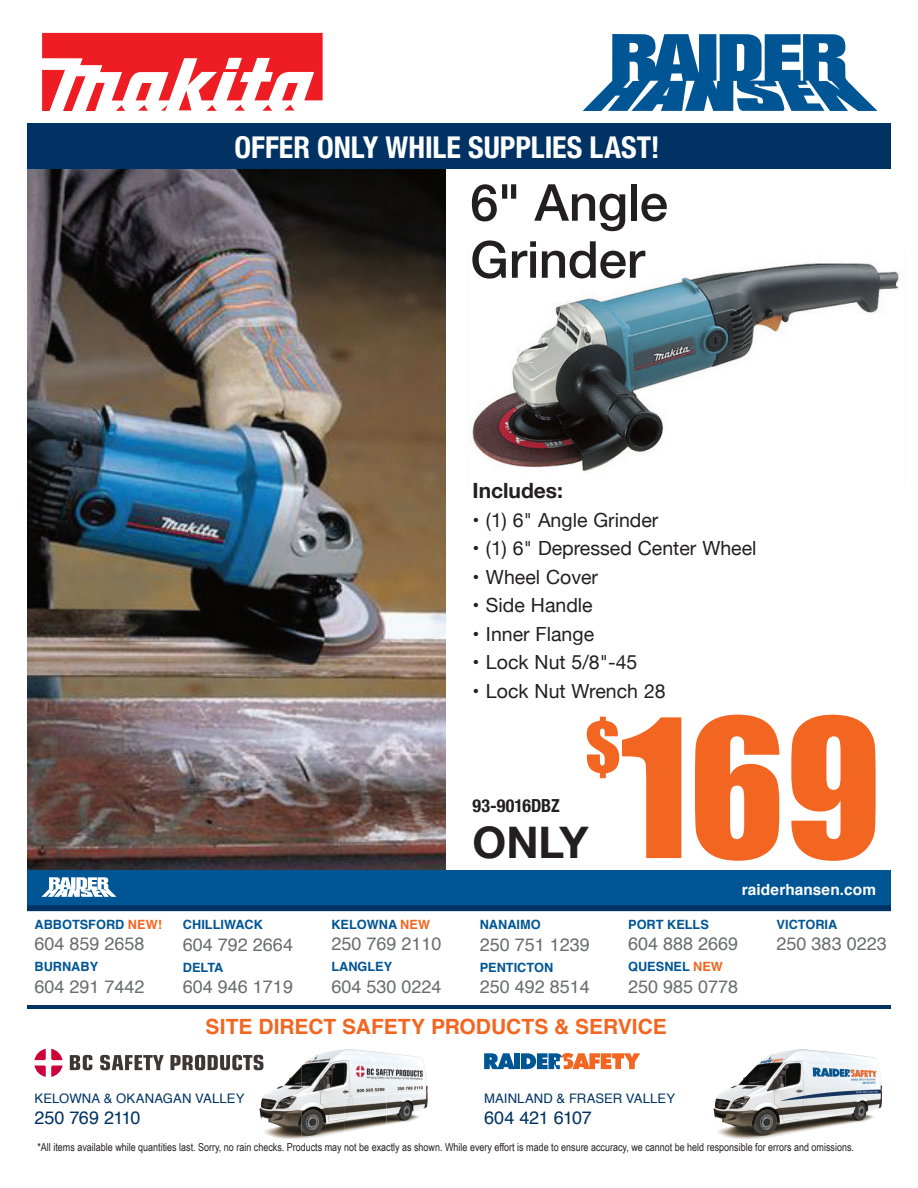
<style>
.page{position:relative;width:918px;height:1188px;background:#fff}
.page>*{position:absolute;margin:0;border:0;box-sizing:border-box;transform-origin:0 0}
.t1{font:177.9px "Impact";color:#f36621}
.t2{font:65.7px "Impact";color:#f36621}
.t3{font:500 51px/57px "Helvetica Neue";letter-spacing:-.005em;color:#231f20}
.t4{font:700 43.5px "Helvetica Neue";color:#231f20}
.t5{font:700 condensed 30px "Helvetica Neue";color:#fff}
.t6{font:700 21px "Helvetica";color:#f36621}
.t7{font:700 21px "Helvetica Neue";color:#231f20}
.t8{font:19.5px "Helvetica Neue";color:#231f20}
.t9{font:18px "Helvetica";color:#6c6d70}
.t10{font:18px "Helvetica";letter-spacing:-.025em;color:#003364}
.t11{font:700 condensed 18px "Helvetica Neue";color:#231f20}
.t12{font:700 15.3px "Helvetica";letter-spacing:.005em;color:#fff}
.t13{font:13.2px "Helvetica";letter-spacing:.005em;color:#003364}
.t14{font:700 12.75px "Helvetica";color:#005595}
.t15{font:10.95px "Arial Narrow";color:#231f20}
.s1{color:#f36621}
</style>
<div class="page">
<img style="left:27px;top:169px;width:419px;height:701px">
<img style="left:472px;top:263px;width:427px;height:209px">
<svg style="left:583px;top:34px;width:295px;height:77px"></svg>
<div style="left:27px;top:123px;width:864px;height:46px;background:#003364"></div>
<svg style="left:42px;top:33px;width:281px;height:78px"></svg>
<hr style="left:27px;top:1005px;width:864px;height:4px;background:#003364">
<div style="left:27px;top:870px;width:864px;height:37px;background:#005595"></div>
<div style="left:27px;top:905px;width:864px;height:6px;background:#003364"></div>
<svg style="left:41px;top:877px;width:75px;height:20px"></svg>
<svg style="left:484px;top:1053px;width:30px;height:16px"></svg>
<div style="left:514px;top:1053px;width:6px;height:16px;background:#005595"></div>
<svg style="left:521px;top:1053px;width:119px;height:16px"></svg>
<img style="left:275px;top:1066px;width:27px;height:24px">
<img style="left:302px;top:1049px;width:84px;height:45px">
<img style="left:386px;top:1053px;width:42px;height:72px">
<img style="left:259px;top:1094px;width:20px;height:41px">
<img style="left:302px;top:1094px;width:42px;height:45px">
<img style="left:344px;top:1094px;width:43px;height:38px">
<img style="left:748px;top:1054px;width:26px;height:20px">
<svg style="left:34px;top:1066px;width:29px;height:11px"></svg>
<svg style="left:34px;top:1049px;width:29px;height:11px"></svg>
<svg style="left:170px;top:1055px;width:94px;height:15px"></svg>
<svg style="left:70px;top:1055px;width:22px;height:15px"></svg>
<svg style="left:100px;top:1055px;width:64px;height:15px"></svg>
<h3 class="t5" style="left:235px;top:122px;width:427px">OFFER ONLY WHILE SUPPLIES LAST!</h3>
<h3 class="t3" style="left:470px;top:170px;width:199px">6" Angle<br>Grinder</h3>
<h3 class="t7" style="left:472px;top:474px;width:92px">Includes:</h3>
<h3 class="t8" style="left:472px;top:506px;width:187px">• (1) 6" Angle Grinder</h3>
<h3 class="t8" style="left:472px;top:534px;width:286px">• (1) 6" Depressed Center Wheel</h3>
<h3 class="t8" style="left:472px;top:563px;width:127px">• Wheel Cover</h3>
<h3 class="t8" style="left:472px;top:591px;width:122px">• Side Handle</h3>
<h3 class="t8" style="left:472px;top:620px;width:123px">• Inner Flange</h3>
<h3 class="t8" style="left:472px;top:648px;width:166px">• Lock Nut 5/8"-45</h3>
<h3 class="t8" style="left:472px;top:677px;width:195px">• Lock Nut Wrench 28</h3>
<h1 class="t1" style="left:621px;top:650px;width:262px">169</h1>
<h2 class="t2" style="left:585px;top:696px;width:37px">$</h2>
<h3 class="t11" style="left:472px;top:791px;width:89px">93-9016DBZ</h3>
<h3 class="t4" style="left:472px;top:808px;width:118px">ONLY</h3>
<p class="t14" style="left:34px;top:914px;width:129px">ABBOTSFORD <span class="s1">NEW!</span></p>
<h3 class="t9" style="left:34px;top:930px;width:112px">604 859 2658</h3>
<p class="t14" style="left:34px;top:956px;width:65px">BURNABY</p>
<h3 class="t9" style="left:34px;top:973px;width:112px">604 291 7442</h3>
<p class="t14" style="left:183px;top:914px;width:82px">CHILLIWACK</p>
<h3 class="t9" style="left:183px;top:931px;width:112px">604 792 2664</h3>
<p class="t14" style="left:183px;top:957px;width:42px">DELTA</p>
<h3 class="t9" style="left:183px;top:973px;width:112px">604 946 1719</h3>
<p class="t14" style="left:331px;top:914px;width:100px">KELOWNA <span class="s1">NEW</span></p>
<h3 class="t9" style="left:331px;top:930px;width:112px">250 769 2110</h3>
<p class="t14" style="left:331px;top:956px;width:62px">LANGLEY</p>
<h3 class="t9" style="left:331px;top:973px;width:112px">604 530 0224</h3>
<p class="t14" style="left:480px;top:914px;width:62px">NANAIMO</p>
<h3 class="t9" style="left:480px;top:931px;width:112px">250 751 1239</h3>
<p class="t14" style="left:480px;top:957px;width:75px">PENTICTON</p>
<h3 class="t9" style="left:480px;top:973px;width:112px">250 492 8514</h3>
<h3 class="t12" style="left:742px;top:877px;width:136px">raiderhansen.com</h3>
<p class="t14" style="left:628px;top:914px;width:82px">PORT KELLS</p>
<h3 class="t9" style="left:628px;top:930px;width:112px">604 888 2669</h3>
<p class="t14" style="left:628px;top:956px;width:96px">QUESNEL <span class="s1">NEW</span></p>
<h3 class="t9" style="left:628px;top:973px;width:112px">250 985 0778</h3>
<p class="t14" style="left:777px;top:914px;width:62px">VICTORIA</p>
<h3 class="t9" style="left:777px;top:930px;width:112px">250 383 0223</h3>
<h3 class="t6" style="left:206px;top:1009px;width:463px">SITE DIRECT SAFETY PRODUCTS &amp; SERVICE</h3>
<p class="t13" style="left:34px;top:1088px;width:211px">KELOWNA &amp; OKANAGAN VALLEY</p>
<h3 class="t10" style="left:34px;top:1104px;width:108px">250 769 2110</h3>
<p class="t13" style="left:484px;top:1088px;width:193px">MAINLAND &amp; FRASER VALLEY</p>
<h3 class="t10" style="left:484px;top:1104px;width:109px">604 421 6107</h3>
<p class="t15" style="left:38px;top:1139px;width:818px">* All items available while quantities last. Sorry, no rain checks. Products may not be exactly as shown. While every effort is made to ensure accuracy, we cannot be held responsible for errors and omissions.</p>
</div>
